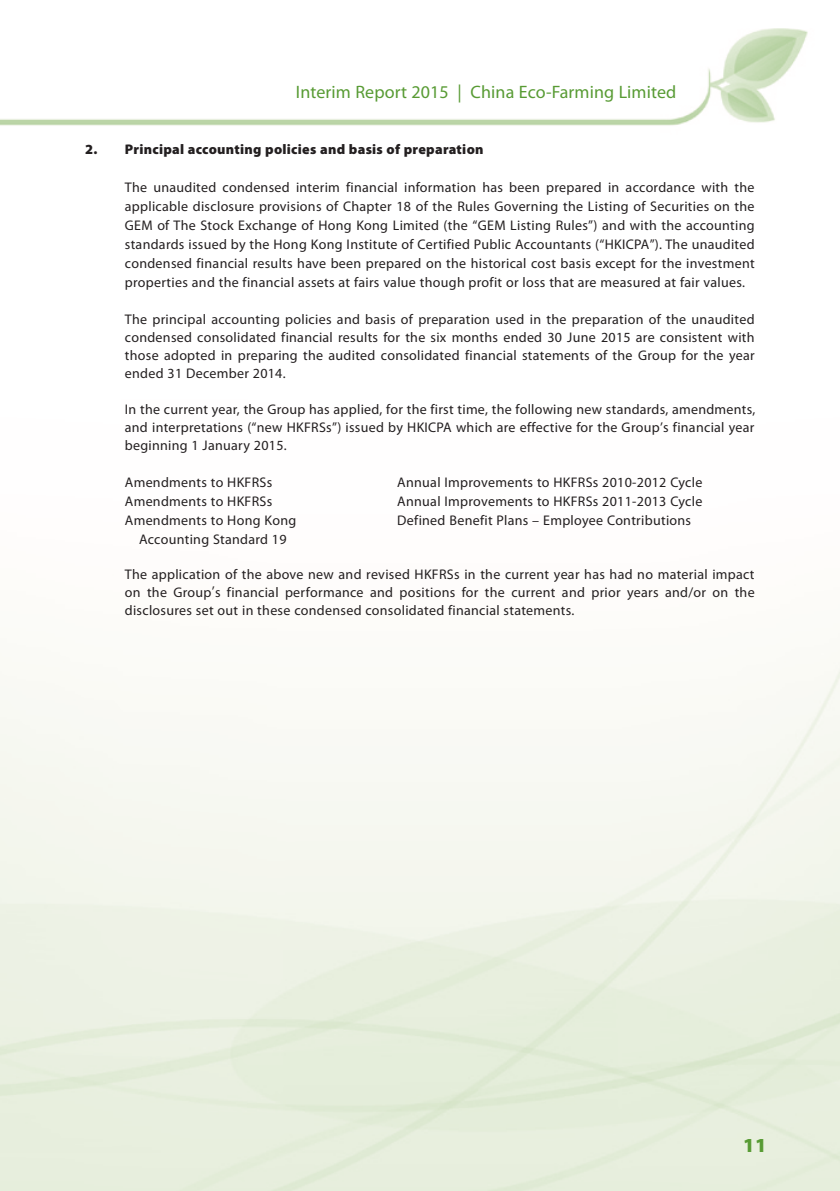
<style>
.page{position:relative;width:840px;height:1191px;background:#fff}
.page>*{position:absolute;margin:0;border:0;box-sizing:border-box;transform-origin:0 0}
.t1{font:900 20px "Myriad Pro";color:#589b34}
.t2{font:18px "Myriad Pro";letter-spacing:.005em;color:#589b34}
.Notes{font:14px/18px "Myriad Pro";letter-spacing:.02em;color:#231f20;text-align:justify}
.Notes_HD1{font:900 14px "Myriad Pro";letter-spacing:.02em;color:#231f20}
</style>
<div class="page">
<img style="left:0;top:28px;width:808px;height:98px">
<p class="t2" style="left:295px;top:81px;width:382px">Interim Report 2015 | China Eco-Farming Limited</p>
<p class="Notes_HD1" style="left:85px;top:140px;width:400px">2. Principal accounting policies and basis of preparation</p>
<p class="Notes" style="left:125px;top:178px;width:631px;line-height:19px">The unaudited condensed interim financial information has been prepared in accordance with the applicable disclosure provisions of Chapter 18 of the Rules Governing the Listing of Securities on the GEM of The Stock Exchange of Hong Kong Limited (the “GEM Listing Rules”) and with the accounting standards issued by the Hong Kong Institute of Certified Public Accountants (“HKICPA”). The unaudited condensed financial results have been prepared on the historical cost basis except for the investment properties and the financial assets at fairs value though profit or loss that are measured at fair values.</p>
<p class="Notes" style="left:125px;top:310px;width:631px">The principal accounting policies and basis of preparation used in the preparation of the unaudited condensed consolidated financial results for the six months ended 30 June 2015 are consistent with those adopted in preparing the audited consolidated financial statements of the Group for the year ended 31 December 2014.</p>
<p class="Notes" style="left:125px;top:400px;width:631px">In the current year, the Group has applied, for the first time, the following new standards, amendments, and interpretations (“new HKFRSs”) issued by HKICPA which are effective for the Group’s financial year beginning 1 January 2015.</p>
<p class="Notes" style="left:125px;top:473px;width:149px">Amendments to HKFRSs</p>
<p class="Notes" style="left:397px;top:473px;width:306px">Annual Improvements to HKFRSs 2010-2012 Cycle</p>
<p class="Notes" style="left:125px;top:492px;width:149px">Amendments to HKFRSs</p>
<p class="Notes" style="left:397px;top:492px;width:306px">Annual Improvements to HKFRSs 2011-2013 Cycle</p>
<p class="Notes" style="left:125px;top:511px;width:173px;line-height:19px;text-align:center">Amendments to Hong Kong<br>Accounting Standard 19</p>
<p class="Notes" style="left:397px;top:511px;width:295px">Defined Benefit Plans – Employee Contributions</p>
<p class="Notes" style="left:125px;top:565px;width:631px">The application of the above new and revised HKFRSs in the current year has had no material impact on the Group’s financial performance and positions for the current and prior years and/or on the disclosures set out in these condensed consolidated financial statements.</p>
<h1 class="t1" style="left:742px;top:1132px;width:25px">11</h1>
</div>
